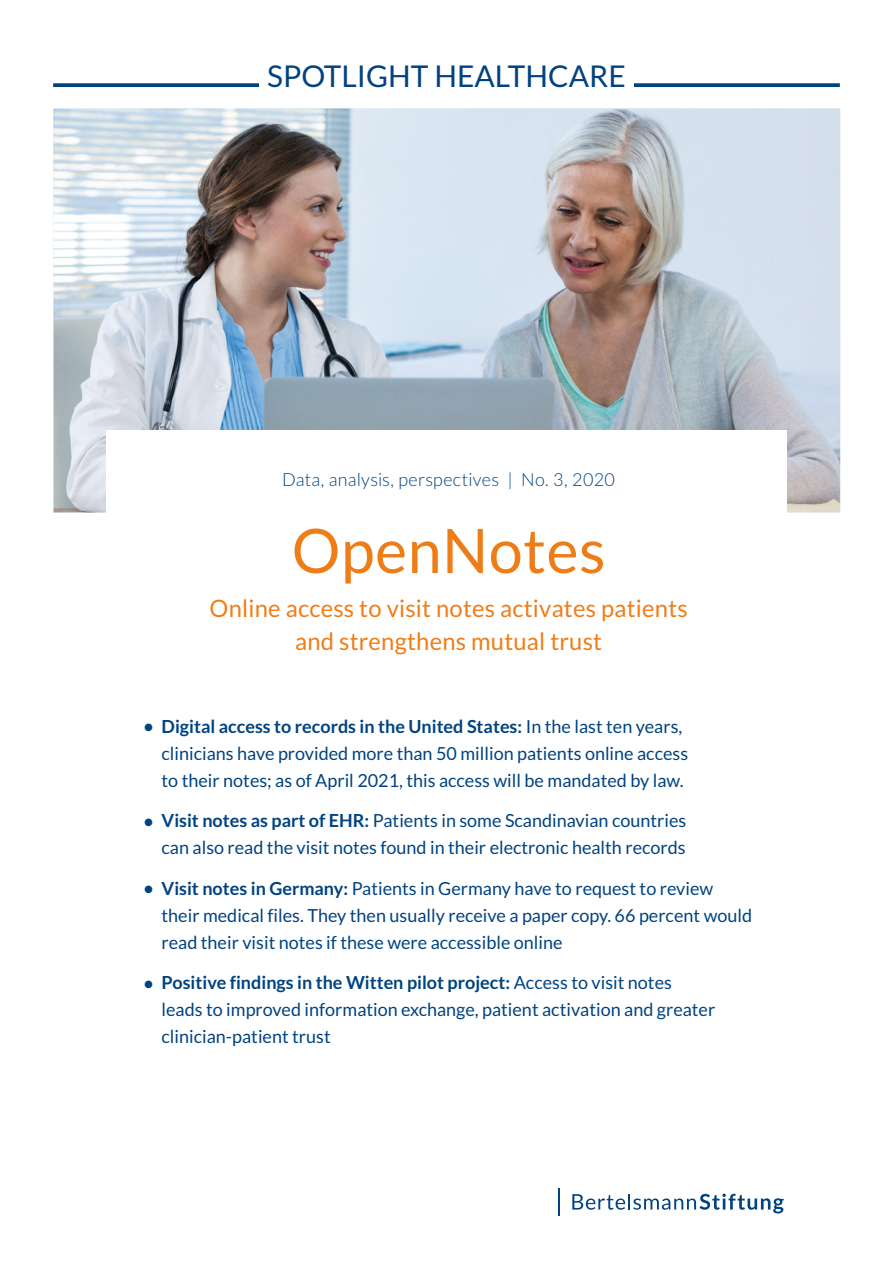
<style>
.page{position:relative;width:893px;height:1263px;background:#fff}
.page>*{position:absolute;margin:0;border:0;box-sizing:border-box;transform-origin:0 0}
.t1{font:61.5px "Lato";letter-spacing:.01em;color:#ef7d17}
.t2{font:30px "Lato";color:#004380}
.t3{font:24px/33px "Lato";letter-spacing:.01em;color:#ef7d17;text-align:center}
.t4{font:18px/27px "Lato";color:#004380}
.t5{font:300 18px "Lato";letter-spacing:.015em;color:#004380}
.s1{font-weight:700}
</style>
<div class="page">
<img style="left:54px;top:108px;width:786px;height:404px">
<svg style="left:53px;top:83px;width:787px;height:4px;background:#115088"></svg>
<div style="left:106px;top:431px;width:681px;height:166px;background:#fff"></div>
<svg style="left:572px;top:1193px;width:212px;height:20px"></svg>
<hr style="left:558px;top:1188px;width:2px;height:27px;background:#004380">
<div style="left:259px;top:51px;width:375px;height:45px;background:#fff"></div>
<h2 class="t2" style="left:267px;top:59px;width:360px">SPOTLIGHT HEALTHCARE</h2>
<p class="t5" style="left:282px;top:470px;width:334px">Data, analysis, perspectives | No. 3, 2020</p>
<h1 class="t1" style="left:292px;top:516px;width:315px">OpenNotes</h1>
<h3 class="t3" style="left:209px;top:591px;width:480px">Online access to visit notes activates patients and strengthens mutual trust</h3>
<p class="t4" style="left:162px;top:712px;width:528px;text-indent:-17px">● <span class="s1">Digital access to records in the United States:</span> In the last ten years, clinicians have provided more than 50 million patients online access to their notes; as of April 2021, this access will be mandated by law.</p>
<p class="t4" style="left:145px;top:807px;width:543px;text-align:right">● <span class="s1">Visit notes as part of EHR:</span> Patients in some Scandinavian countries can also read the visit notes found in their electronic health records</p>
<p class="t4" style="left:162px;top:874px;width:592px;text-indent:-17px">● <span class="s1">Visit notes in Germany:</span> Patients in Germany have to request to review their medical files. They then usually receive a paper copy. 66 percent would read their visit notes if these were accessible online</p>
<p class="t4" style="left:162px;top:969px;width:555px;text-indent:-17px">● <span class="s1">Positive findings in the Witten pilot project:</span> Access to visit notes leads to improved information exchange, patient activation and greater clinician-patient trust</p>
</div>
